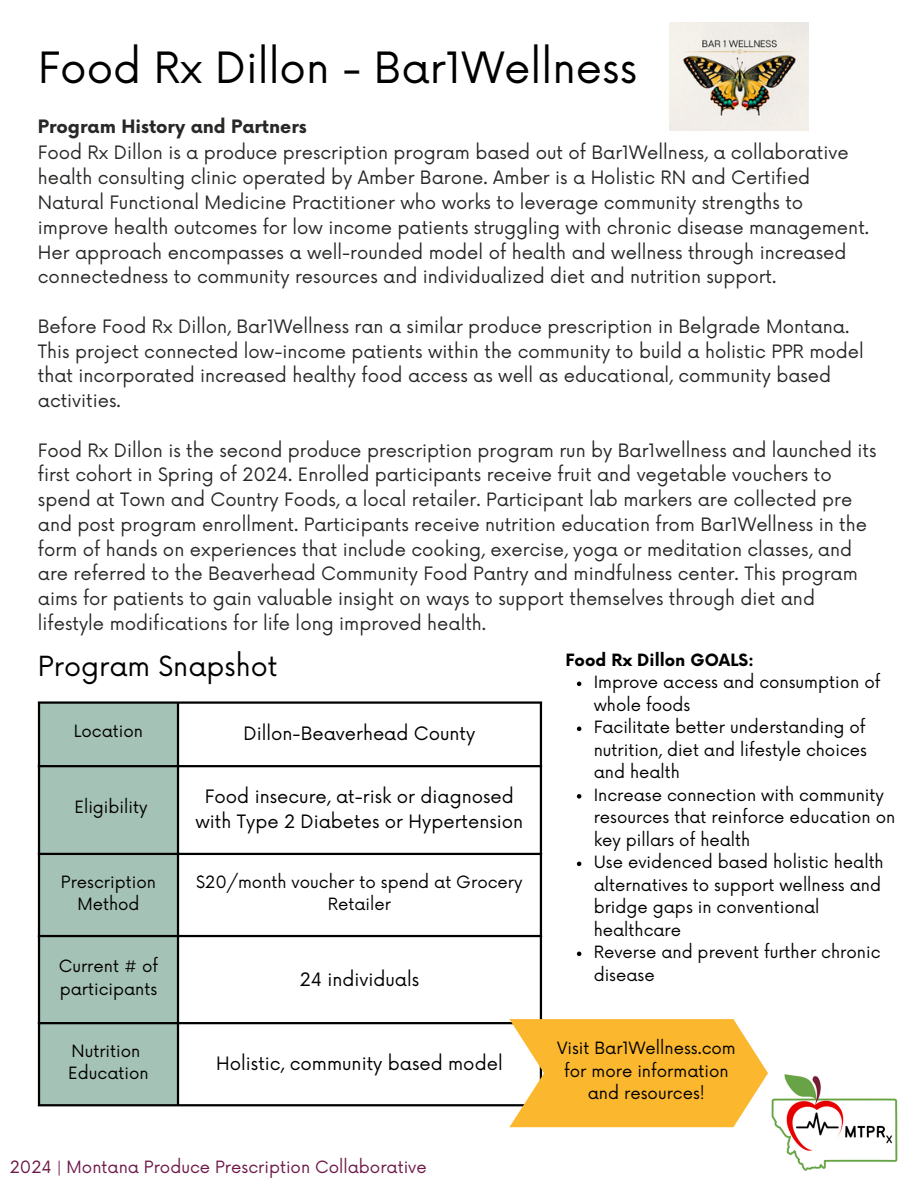
<style>
.page{position:relative;width:918px;height:1188px;background:#fff}
.page>*{position:absolute;margin:0;border:0;box-sizing:border-box;transform-origin:0 0}
.t1{font:42px "Now";color:#000}
.t2{font:27px "Now";color:#000}
.t3{font:18px/24.8px "Now";color:#272926}
.t4{font:18px/24.8px "Now";color:#000;text-align:center}
.t5{font:700 18px "Now";color:#272926}
.t6{font:16.5px/22.5px "Now";color:#000}
.t7{font:16.5px "Now";color:#6d1848}
.t8{font:700 16.5px "Now";color:#000}
</style>
<div class="page">
<div style="left:40px;top:704px;width:137px;height:400px;background:#a5c2b6"></div>
<hr style="left:38px;top:704px;width:2px;height:400px;background:#000">
<hr style="left:177px;top:704px;width:2px;height:400px;background:#000">
<hr style="left:540px;top:704px;width:2px;height:400px;background:#000">
<hr style="left:38px;top:701px;width:504px;height:3px;background:#000">
<hr style="left:38px;top:765px;width:504px;height:2px;background:#000">
<hr style="left:38px;top:853px;width:504px;height:2px;background:#000">
<hr style="left:38px;top:935px;width:504px;height:2px;background:#000">
<hr style="left:38px;top:1022px;width:504px;height:2px;background:#000">
<hr style="left:38px;top:1104px;width:504px;height:2px;background:#000">
<img style="left:670px;top:23px;width:138px;height:108px">
<svg style="left:577px;top:682px;width:4px;height:4px"></svg>
<svg style="left:577px;top:727px;width:4px;height:4px"></svg>
<svg style="left:577px;top:794px;width:4px;height:5px"></svg>
<svg style="left:577px;top:862px;width:4px;height:4px"></svg>
<svg style="left:577px;top:952px;width:4px;height:4px"></svg>
<img style="left:771px;top:1074px;width:127px;height:97px">
<svg style="left:509px;top:1019px;width:259px;height:108px;background:#fbc049"></svg>
<p class="t1" style="left:38px;top:45px;width:601px">Food Rx Dillon - Bar1Wellness</p>
<p class="t5" style="left:38px;top:116px;width:270px">Program History and Partners</p>
<p class="t3" style="left:38px;top:140px;width:833px">Food Rx Dillon is a produce prescription program based out of Bar1Wellness, a collaborative health consulting clinic operated by Amber Barone. Amber is a Holistic RN and Certified Natural Functional Medicine Practitioner who works to leverage community strengths to improve health outcomes for low income patients struggling with chronic disease management.<br>Her approach encompasses a well-rounded model of health and wellness through increased connectedness to community resources and individualized diet and nutrition support.</p>
<p class="t3" style="left:38px;top:315px;width:827px">Before Food Rx Dillon, Bar1Wellness ran a similar produce prescription in Belgrade Montana.<br>This project connected low-income patients within the community to build a holistic PPR model that incorporated increased healthy food access as well as educational, community based activities.</p>
<p class="t3" style="left:38px;top:439px;width:840px">Food Rx Dillon is the second produce prescription program run by Bar1wellness and launched its first cohort in Spring of 2024. Enrolled participants receive fruit and vegetable vouchers to spend at Town and Country Foods, a local retailer. Participant lab markers are collected pre and post program enrollment. Participants receive nutrition education from Bar1Wellness in the form of hands on experiences that include cooking, exercise, yoga or meditation classes, and are referred to the Beaverhead Community Food Pantry and mindfulness center. This program aims for patients to gain valuable insight on ways to support themselves through diet and lifestyle modifications for life long improved health.</p>
<p class="t8" style="left:566px;top:651px;width:190px">Food Rx Dillon GOALS:</p>
<p class="t6" style="left:594px;top:672px;width:288px">Improve access and consumption of whole foods</p>
<p class="t6" style="left:594px;top:717px;width:275px;text-align:justify">Facilitate better understanding of nutrition, diet and lifestyle choices and health</p>
<p class="t6" style="left:594px;top:784px;width:303px">Increase connection with community resources that reinforce education on key pillars of health</p>
<p class="t6" style="left:594px;top:852px;width:292px">Use evidenced based holistic health alternatives to support wellness and bridge gaps in conventional healthcare</p>
<p class="t6" style="left:594px;top:942px;width:288px">Reverse and prevent further chronic disease</p>
<p class="t2" style="left:38px;top:651px;width:241px">Program Snapshot</p>
<h1 class="t6" style="left:74px;top:721px;width:71px">Location</h1>
<p class="t4" style="left:244px;top:722px;width:233px">Dillon-Beaverhead County</p>
<p class="t6" style="left:74px;top:797px;width:74px">Eligibility</p>
<p class="t4" style="left:196px;top:785px;width:329px">Food insecure, at-risk or diagnosed with Type 2 Diabetes or Hypertension</p>
<p class="t6" style="left:61px;top:871px;width:97px;text-align:center">Prescription<br>Method</p>
<h2 class="t6" style="left:196px;top:871px;width:328px;text-align:center">$20/month voucher to spend at Grocery<br>Retailer</h2>
<h3 class="t6" style="left:59px;top:956px;width:101px">Current # of participants</h3>
<p class="t4" style="left:300px;top:968px;width:121px">24 individuals</p>
<p class="t6" style="left:72px;top:1041px;width:70px">Nutrition</p>
<p class="t6" style="left:68px;top:1063px;width:82px">Education</p>
<p class="t4" style="left:216px;top:1052px;width:288px">Holistic, community based model</p>
<p class="t7" style="left:10px;top:1158px;width:419px">2024 | Montana Produce Prescription Collaborative</p>
<p class="t6" style="left:557px;top:1038px;width:180px;text-align:center">Visit Bar1Wellness.com for more information and resources!</p>
</div>
